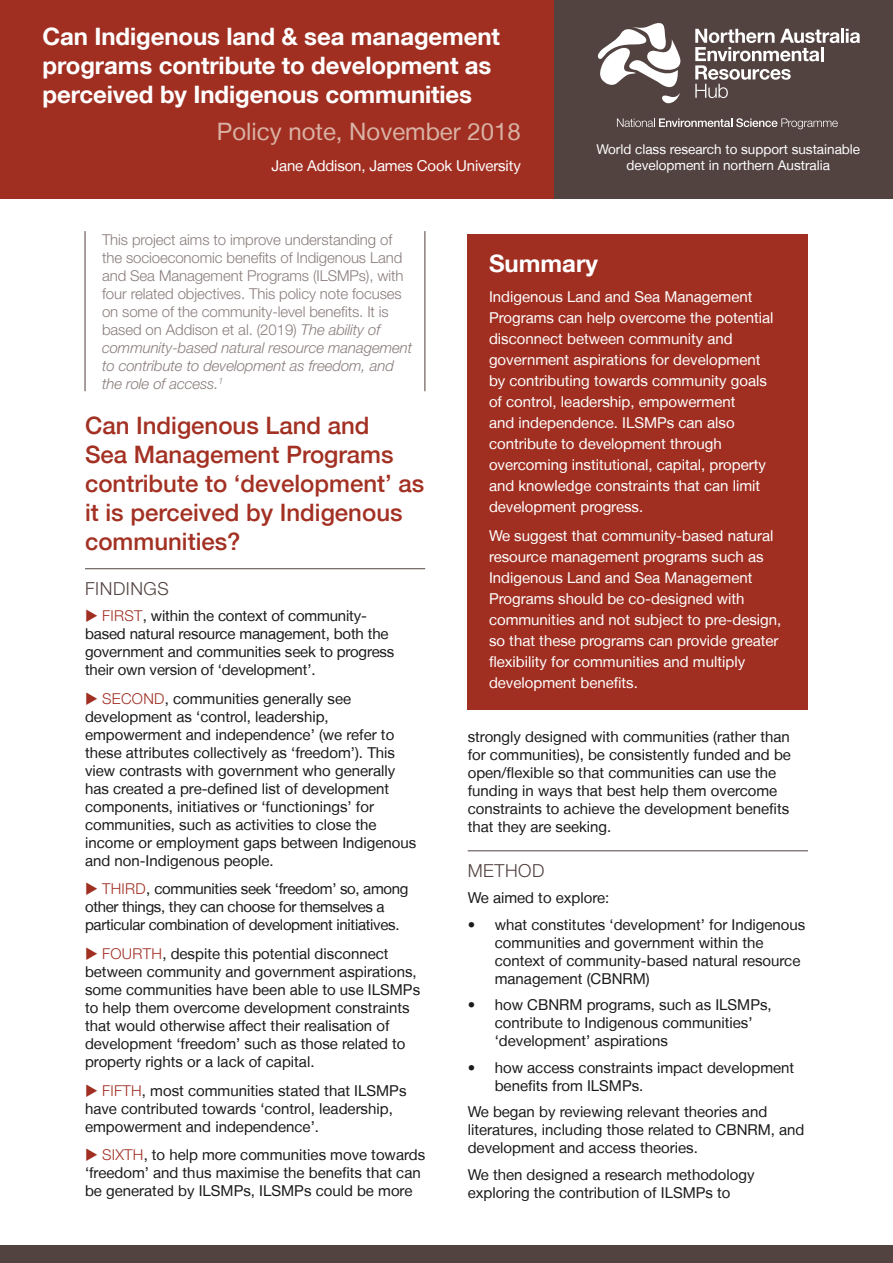
<style>
.page{position:relative;width:893px;height:1263px;background:#fff}
.page>*{position:absolute;margin:0;border:0;box-sizing:border-box;transform-origin:0 0}
.t1{font:500 24px/28.8px "Helvetica Neue LT";color:#a33123}
.Further_information{font:700 24px/28.8px "Helvetica Neue LT";letter-spacing:-.005em;color:#fff}
.t2{font:24px "Helvetica Neue LT";color:#d9b2a4}
.Header_2{font:300 18px "Helvetica Neue LT Std";letter-spacing:.03em;color:#524341}
.Body_text{font:15px/18px "Helvetica Neue LT";color:#1a1a1a}
.body__white{font:15px/21px "Helvetica Neue LT";color:#fff}
.Body_text-2{font:300 15px/18px "Helvetica Neue LT Std";letter-spacing:-.005em;color:#8a7e7c}
.Body_text-3{font:15px/18px "Helvetica Neue LT";letter-spacing:-.02em;color:#1a1a1a}
.t3{font:13.5px/16.2px "Helvetica Neue LT";color:#fff;text-align:center}
.s1{font-style:italic}
.s2{color:#a02f22}
.s3{font-family:"Helvetica Neue LT Std";font-weight:300;color:#a02f22}
</style>
<div class="page">
<hr style="left:85px;top:568px;width:340px;height:1px;background:#524341">
<div style="left:0;top:1246px;width:893px;height:17px;background:#524341"></div>
<div style="left:468px;top:234px;width:340px;height:476px;background:#a02f22"></div>
<hr style="left:468px;top:850px;width:340px;height:1px;background:#524341">
<hr style="left:84px;top:231px;width:2px;height:160px;background:#8a7e7c">
<hr style="left:424px;top:231px;width:2px;height:160px;background:#8a7e7c">
<div style="left:0;top:0;width:587px;height:199px;background:#a02f22"></div>
<div style="left:554px;top:0;width:339px;height:199px;background:#524341"></div>
<hr style="left:841px;top:29px;width:3px;height:14px;background:#fff">
<svg style="left:846px;top:29px;width:14px;height:14px"></svg>
<svg style="left:695px;top:29px;width:145px;height:69px"></svg>
<svg style="left:597px;top:23px;width:84px;height:80px"></svg>
<svg style="left:617px;top:118px;width:221px;height:11px"></svg>
<p class="Further_information" style="left:43px;top:22px;width:459px">Can Indigenous land &amp; sea management programs contribute to development as perceived by Indigenous communities</p>
<p class="t2" style="left:217px;top:117px;width:306px">Policy note, November 2018</p>
<p class="body__white" style="left:271px;top:155px;width:251px">Jane Addison, James Cook University</p>
<p class="t3" style="left:596px;top:141px;width:265px">World class research to support sustainable development in northern Australia</p>
<p class="Body_text-2" style="left:102px;top:230px;width:312px">This project aims to improve understanding of the socioeconomic benefits of Indigenous Land and Sea Management Programs (ILSMPs), with four related objectives. This policy note focuses on some of the community-level benefits. It is based on Addison et al. (2019) <span class="s1">The ability of community-based natural resource management to contribute to development as freedom, and the role of access.</span><sup>1</sup></p>
<p class="t1" style="left:85px;top:411px;width:341px">Can Indigenous Land and<br>Sea Management Programs contribute to ‘development’ as it is perceived by Indigenous communities?</p>
<p class="Header_2" style="left:85px;top:577px;width:85px">FINDINGS</p>
<p class="Body_text" style="left:85px;top:607px;width:311px"><span class="s2">◆</span> <span class="s3">FIRST</span>, within the context of community&shy;based natural resource management, both the government and communities seek to progress their own version of ‘development’.</p>
<p class="Body_text" style="left:85px;top:689px;width:333px"><span class="s2">◆</span> <span class="s3">SECOND</span>, communities generally see development as ‘control, leadership, empowerment and independence’ (we refer to these attributes collectively as ‘freedom’). This view contrasts with government who generally has created a pre-defined list of development components, initiatives or ‘functionings’ for communities, such as activities to close the income or employment gaps between Indigenous and non-Indigenous people.</p>
<p class="Body_text-3" style="left:85px;top:880px;width:325px"><span class="s2">◆</span> <span class="s3">THIRD</span>, communities seek ‘freedom’ so, among other things, they can choose for themselves a particular combination of development initiatives.</p>
<p class="Body_text" style="left:85px;top:944px;width:337px"><span class="s2">◆</span> <span class="s3">FOURTH</span>, despite this potential disconnect between community and government aspirations, some communities have been able to use ILSMPs to help them overcome development constraints that would otherwise affect their realisation of development ‘freedom’ such as those related to property rights or a lack of capital.</p>
<p class="Body_text" style="left:85px;top:1081px;width:323px"><span class="s2">◆</span> <span class="s3">FIFTH</span>, most communities stated that ILSMPs have contributed towards ‘control, leadership, empowerment and independence’.</p>
<p class="Body_text" style="left:85px;top:1146px;width:342px"><span class="s2">◆</span> <span class="s3">SIXTH</span>, to help more communities move towards ‘freedom’ and thus maximise the benefits that can be generated by ILSMPs, ILSMPs could be more</p>
<p class="Further_information" style="left:489px;top:249px;width:110px">Summary</p>
<p class="body__white" style="left:489px;top:286px;width:286px">Indigenous Land and Sea Management Programs can help overcome the potential disconnect between community and government aspirations for development by contributing towards community goals of control, leadership, empowerment<br>and independence. ILSMPs can also contribute to development through overcoming institutional, capital, property and knowledge constraints that can limit development progress.</p>
<p class="body__white" style="left:489px;top:525px;width:294px">We suggest that community-based natural resource management programs such as Indigenous Land and Sea Management Programs should be co-designed with communities and not subject to pre-design, so that these programs can provide greater flexibility for communities and multiply development benefits.</p>
<p class="Body_text" style="left:468px;top:727px;width:325px">strongly designed with communities (rather than for communities), be consistently funded and be open/flexible so that communities can use the funding in ways that best help them overcome constraints to achieve the development benefits that they are seeking.</p>
<p class="Header_2" style="left:468px;top:859px;width:78px">METHOD</p>
<p class="Body_text" style="left:468px;top:889px;width:143px">We aimed to explore:</p>
<p class="Body_text" style="left:495px;top:915px;width:312px;text-indent:-27px">• what constitutes ‘development’ for Indigenous communities and government within the context of community-based natural resource management (CBNRM)</p>
<p class="Body_text" style="left:495px;top:996px;width:278px;text-indent:-27px">• how CBNRM programs, such as ILSMPs, contribute to Indigenous communities’ ‘development’ aspirations</p>
<p class="Body_text" style="left:495px;top:1058px;width:301px;text-indent:-27px">• how access constraints impact development benefits from ILSMPs.</p>
<p class="Body_text" style="left:468px;top:1103px;width:338px">We began by reviewing relevant theories and literatures, including those related to CBNRM, and development and access theories.</p>
<p class="Body_text" style="left:468px;top:1165px;width:288px">We then designed a research methodology exploring the contribution of ILSMPs to</p>
</div>
